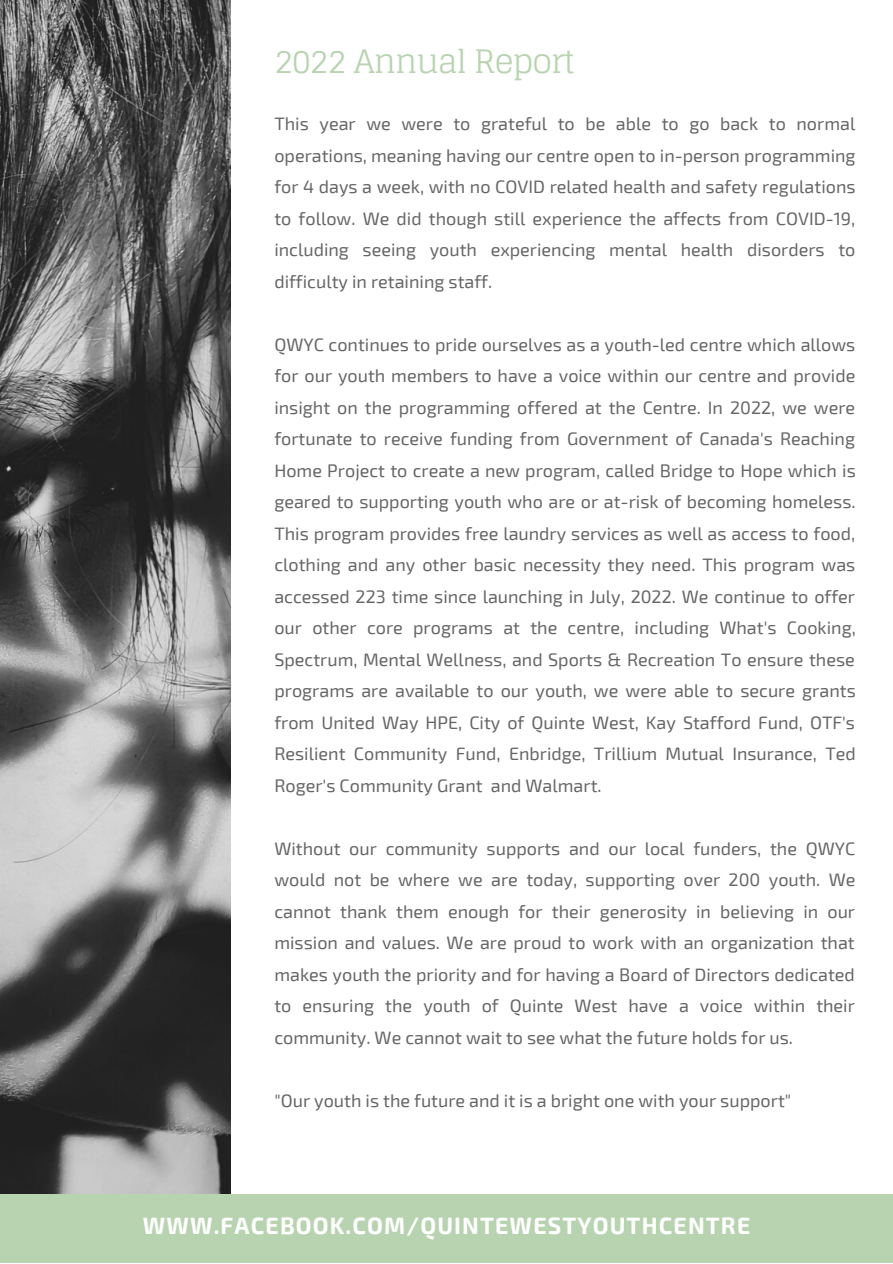
<style>
.page{position:relative;width:893px;height:1264px;background:#fff}
.page>*{position:absolute;margin:0;border:0;box-sizing:border-box;transform-origin:0 0}
.t1{font:32.25px "Glegoo";letter-spacing:-.03em;color:#b7d3af}
.t2{font:700 23.1px "Exo 2";letter-spacing:.05em;color:#fff}
.t3{font:18px/31.5px "Exo 2";color:#666;text-align:justify}
</style>
<div class="page">
<img style="left:0;top:0;width:230px;height:1194px">
<div style="left:0;top:1194px;width:892px;height:68px;background:#b7d3af"></div>
<p class="t1" style="left:274px;top:43px;width:302px">2022 Annual Report</p>
<p class="t3" style="left:274px;top:107px;width:582px">This year we were to grateful to be able to go back to normal operations, meaning having our centre open to in-person programming for 4 days a week, with no COVID related health and safety regulations to follow. We did though still experience the affects from COVID-19, including seeing youth experiencing mental health disorders to difficulty in retaining staff.</p>
<p class="t3" style="left:274px;top:328px;width:583px">QWYC continues to pride ourselves as a youth-led centre which allows for our youth members to have a voice within our centre and provide insight on the programming offered at the Centre. In 2022, we were fortunate to receive funding from Government of Canada's Reaching Home Project to create a new program, called Bridge to Hope which is geared to supporting youth who are or at-risk of becoming homeless.<br>This program provides free laundry services as well as access to food, clothing and any other basic necessity they need. This program was accessed 223 time since launching in July, 2022. We continue to offer our other core programs at the centre, including What's Cooking, Spectrum, Mental Wellness, and Sports &amp; Recreation To ensure these programs are available to our youth, we were able to secure grants from United Way HPE, City of Quinte West, Kay Stafford Fund, OTF's Resilient Community Fund, Enbridge, Trillium Mutual Insurance, Ted Roger's Community Grant and Walmart.</p>
<p class="t3" style="left:274px;top:831px;width:582px">Without our community supports and our local funders, the QWYC would not be where we are today, supporting over 200 youth. We cannot thank them enough for their generosity in believing in our mission and values. We are proud to work with an organization that makes youth the priority and for having a Board of Directors dedicated to ensuring the youth of Quinte West have a voice within their community. We cannot wait to see what the future holds for us.</p>
<p class="t3" style="left:274px;top:1083px;width:518px">"Our youth is the future and it is a bright one with your support"</p>
<p class="t2" style="left:143px;top:1210px;width:609px">WWW.FACEBOOK.COM/QUINTEWESTYOUTHCENTRE</p>
</div>
